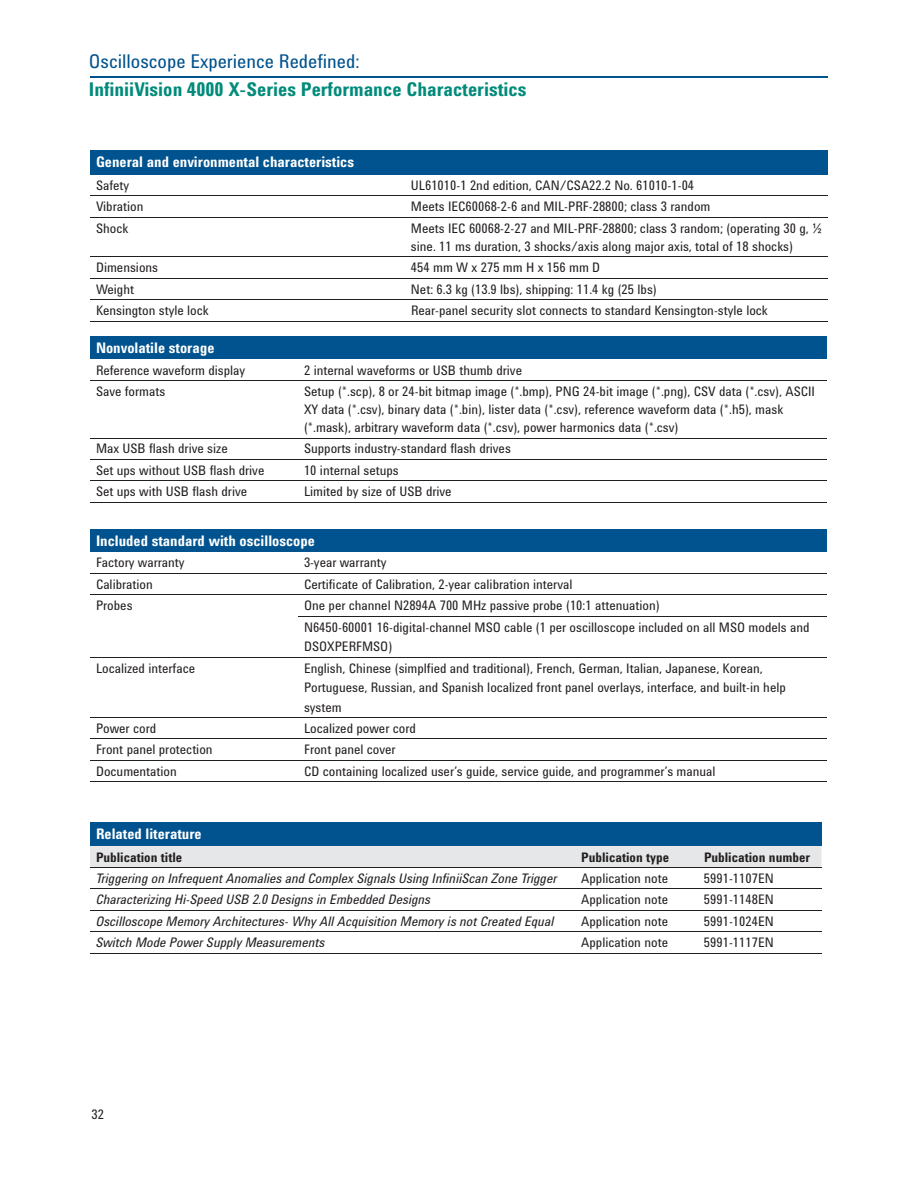
<style>
.page{position:relative;width:918px;height:1188px;background:#fff}
.page>*{position:absolute;margin:0;border:0;box-sizing:border-box;transform-origin:0 0}
.t1{font:700 19.5px "Agilent Condensed CFF";color:#008b7a}
.t2{font:19.5px "Agilent Condensed CFF";color:#00538e}
.t3{font:700 15px "Agilent Condensed CFF";color:#fff}
.t4{font:13.5px/18px "Agilent Condensed CFF";color:#231f20}
.t5{font:italic 13.5px "Agilent Condensed CFF";color:#231f20}
.t6{font:700 13.5px "Agilent Condensed CFF";color:#231f20}
</style>
<div class="page">
<div style="left:90px;top:150px;width:738px;height:24px;background:#00538e"></div>
<hr style="left:90px;top:195px;width:738px;height:1px;background:#231f20">
<hr style="left:90px;top:217px;width:738px;height:1px;background:#231f20">
<hr style="left:90px;top:256px;width:738px;height:1px;background:#231f20">
<hr style="left:90px;top:278px;width:738px;height:1px;background:#231f20">
<hr style="left:90px;top:299px;width:738px;height:1px;background:#231f20">
<hr style="left:90px;top:321px;width:738px;height:1px;background:#231f20">
<div style="left:90px;top:337px;width:736px;height:22px;background:#00538e"></div>
<hr style="left:90px;top:380px;width:736px;height:1px;background:#231f20">
<hr style="left:90px;top:438px;width:736px;height:1px;background:#231f20">
<hr style="left:90px;top:459px;width:736px;height:1px;background:#231f20">
<hr style="left:90px;top:481px;width:736px;height:1px;background:#231f20">
<hr style="left:90px;top:502px;width:736px;height:1px;background:#231f20">
<div style="left:90px;top:529px;width:736px;height:23px;background:#00538e"></div>
<hr style="left:90px;top:573px;width:736px;height:1px;background:#231f20">
<hr style="left:90px;top:594px;width:736px;height:1px;background:#231f20">
<hr style="left:298px;top:616px;width:528px;height:1px;background:#231f20">
<hr style="left:90px;top:657px;width:736px;height:1px;background:#231f20">
<hr style="left:90px;top:717px;width:736px;height:1px;background:#231f20">
<hr style="left:90px;top:739px;width:736px;height:1px;background:#231f20">
<hr style="left:90px;top:760px;width:736px;height:1px;background:#231f20">
<hr style="left:90px;top:782px;width:736px;height:1px;background:#231f20">
<div style="left:90px;top:823px;width:731px;height:23px;background:#00538e"></div>
<div style="left:90px;top:846px;width:731px;height:21px;background:#e6e7e8"></div>
<hr style="left:90px;top:867px;width:731px;height:1px;background:#231f20">
<hr style="left:90px;top:888px;width:731px;height:1px;background:#231f20">
<hr style="left:90px;top:910px;width:731px;height:1px;background:#231f20">
<hr style="left:90px;top:931px;width:731px;height:1px;background:#231f20">
<hr style="left:90px;top:953px;width:731px;height:1px;background:#231f20">
<hr style="left:90px;top:77px;width:738px;height:1px;background:#00538e">
<h1 class="t2" style="left:89px;top:54px;width:272px">Oscilloscope Experience Redefined:</h1>
<h1 class="t1" style="left:89px;top:82px;width:439px">InfiniiVision 4000 X-Series Performance Characteristics</h1>
<p class="t3" style="left:96px;top:156px;width:260px">General and environmental characteristics</p>
<p class="t4" style="left:96px;top:178px;width:35px">Safety</p>
<p class="t4" style="left:411px;top:178px;width:285px">UL61010-1 2nd edition, CAN/CSA22.2 No. 61010-1-04</p>
<p class="t4" style="left:96px;top:199px;width:49px">Vibration</p>
<p class="t4" style="left:411px;top:199px;width:301px">Meets IEC60068-2-6 and MIL-PRF-28800; class 3 random</p>
<p class="t4" style="left:96px;top:221px;width:34px">Shock</p>
<p class="t4" style="left:411px;top:221px;width:413px">Meets IEC 60068-2-27 and MIL-PRF-28800; class 3 random; (operating 30 g, ½ sine. 11 ms duration, 3 shocks/axis along major axis, total of 18 shocks)</p>
<p class="t4" style="left:96px;top:260px;width:64px">Dimensions</p>
<p class="t4" style="left:411px;top:260px;width:191px">454 mm W x 275 mm H x 156 mm D</p>
<p class="t4" style="left:96px;top:281px;width:40px">Weight</p>
<p class="t4" style="left:411px;top:281px;width:247px">Net: 6.3 kg (13.9 lbs), shipping: 11.4 kg (25 lbs)</p>
<p class="t4" style="left:96px;top:303px;width:114px">Kensington style lock</p>
<p class="t4" style="left:411px;top:303px;width:358px">Rear-panel security slot connects to standard Kensington-style lock</p>
<p class="t3" style="left:96px;top:342px;width:120px">Nonvolatile storage</p>
<p class="t4" style="left:96px;top:362px;width:151px">Reference waveform display</p>
<p class="t4" style="left:304px;top:362px;width:220px">2 internal waveforms or USB thumb drive</p>
<p class="t4" style="left:96px;top:384px;width:71px">Save formats</p>
<p class="t4" style="left:304px;top:384px;width:513px">Setup (*.scp), 8 or 24-bit bitmap image (*.bmp), PNG 24-bit image (*.png), CSV data (*.csv), ASCII<br>XY data (*.csv), binary data (*.bin), lister data (*.csv), reference waveform data (*.h5), mask (*.mask), arbitrary waveform data (*.csv), power harmonics data (*.csv)</p>
<p class="t4" style="left:96px;top:441px;width:133px">Max USB flash drive size</p>
<p class="t4" style="left:304px;top:441px;width:208px">Supports industry-standard flash drives</p>
<p class="t4" style="left:96px;top:463px;width:170px">Set ups without USB flash drive</p>
<p class="t4" style="left:304px;top:463px;width:96px">10 internal setups</p>
<p class="t4" style="left:96px;top:484px;width:153px">Set ups with USB flash drive</p>
<p class="t4" style="left:304px;top:484px;width:149px">Limited by size of USB drive</p>
<p class="t3" style="left:96px;top:535px;width:220px">Included standard with oscilloscope</p>
<p class="t4" style="left:96px;top:555px;width:90px">Factory warranty</p>
<p class="t4" style="left:304px;top:555px;width:84px">3-year warranty</p>
<p class="t4" style="left:96px;top:577px;width:58px">Calibration</p>
<p class="t4" style="left:304px;top:577px;width:270px">Certificate of Calibration, 2-year calibration interval</p>
<p class="t4" style="left:96px;top:598px;width:38px">Probes</p>
<p class="t4" style="left:304px;top:596px;width:507px;line-height:21.5px">One per channel N2894A 700 MHz passive probe (10:1 attenuation)<br>N6450-60001 16-digital-channel MSO cable (1 per oscilloscope included on all MSO models and</p>
<p class="t4" style="left:304px;top:639px;width:90px">DSOXPERFMSO)</p>
<p class="t4" style="left:96px;top:660px;width:101px">Localized interface</p>
<p class="t4" style="left:304px;top:660px;width:483px;line-height:19.5px">English, Chinese (simplfied and traditional), French, German, Italian, Japanese, Korean,<br>Portuguese, Russian, and Spanish localized front panel overlays, interface, and built-in help system</p>
<p class="t4" style="left:96px;top:721px;width:62px">Power cord</p>
<p class="t4" style="left:304px;top:721px;width:113px">Localized power cord</p>
<p class="t4" style="left:96px;top:742px;width:118px">Front panel protection</p>
<p class="t4" style="left:304px;top:742px;width:93px">Front panel cover</p>
<p class="t4" style="left:96px;top:764px;width:82px">Documentation</p>
<p class="t4" style="left:304px;top:764px;width:413px">CD containing localized user’s guide, service guide, and programmer’s manual</p>
<p class="t3" style="left:96px;top:828px;width:107px">Related literature</p>
<p class="t6" style="left:96px;top:852px;width:88px">Publication title</p>
<p class="t6" style="left:581px;top:852px;width:89px">Publication type</p>
<p class="t6" style="left:704px;top:852px;width:108px">Publication number</p>
<p class="t5" style="left:96px;top:873px;width:463px">Triggering on Infrequent Anomalies and Complex Signals Using InfiniiScan Zone Trigger</p>
<p class="t4" style="left:581px;top:871px;width:88px">Application note</p>
<p class="t4" style="left:704px;top:871px;width:71px">5991-1107EN</p>
<p class="t5" style="left:96px;top:895px;width:336px">Characterizing Hi-Speed USB 2.0 Designs in Embedded Designs</p>
<p class="t4" style="left:581px;top:892px;width:88px">Application note</p>
<p class="t4" style="left:704px;top:892px;width:71px">5991-1148EN</p>
<p class="t5" style="left:96px;top:916px;width:460px">Oscilloscope Memory Architectures- Why All Acquisition Memory is not Created Equal</p>
<p class="t4" style="left:581px;top:914px;width:88px">Application note</p>
<p class="t4" style="left:704px;top:914px;width:71px">5991-1024EN</p>
<p class="t5" style="left:96px;top:938px;width:231px">Switch Mode Power Supply Measurements</p>
<p class="t4" style="left:581px;top:935px;width:88px">Application note</p>
<p class="t4" style="left:704px;top:935px;width:71px">5991-1117EN</p>
<p class="t4" style="left:91px;top:1107px;width:14px">32</p>
</div>
